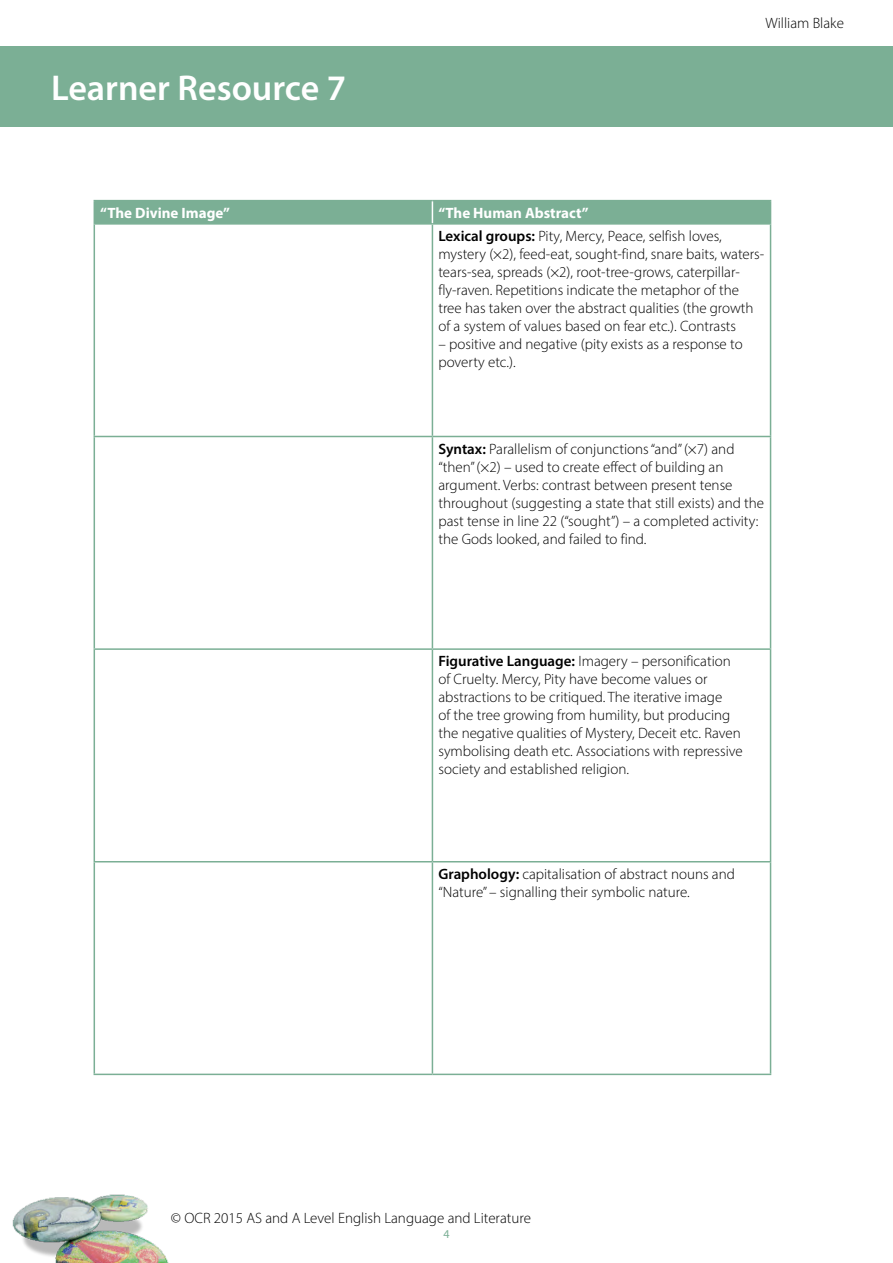
<style>
.page{position:relative;width:893px;height:1263px;background:#fff}
.page>*{position:absolute;margin:0;border:0;box-sizing:border-box;transform-origin:0 0}
.LR_H1{font:600 36px "Myriad Pro";color:#fff}
.LR_body{font:300 15px/18px "Myriad Pro";color:#000}
.TCont_TableHeading{font:700 15px "Myriad Pro";color:#fff}
.t1{font:12px "Myriad Pro";color:#7baf95}
.s1{font-weight:600}
</style>
<div class="page">
<img style="left:12px;top:1194px;width:157px;height:69px">
<div style="left:0;top:47px;width:893px;height:80px;background:#7baf95"></div>
<hr style="left:94px;top:200px;width:338px;height:1px;background:#7baf95">
<hr style="left:432px;top:200px;width:339px;height:1px;background:#7baf95">
<hr style="left:94px;top:223px;width:338px;height:2px;background:#7baf95">
<hr style="left:432px;top:223px;width:339px;height:2px;background:#7baf95">
<hr style="left:94px;top:225px;width:1px;height:211px;background:#7baf95">
<hr style="left:432px;top:225px;width:1px;height:211px;background:#7baf95">
<hr style="left:770px;top:225px;width:1px;height:211px;background:#7baf95">
<hr style="left:94px;top:436px;width:338px;height:1px;background:#7baf95">
<hr style="left:94px;top:437px;width:1px;height:211px;background:#7baf95">
<hr style="left:432px;top:436px;width:339px;height:1px;background:#7baf95">
<hr style="left:432px;top:437px;width:1px;height:211px;background:#7baf95">
<hr style="left:770px;top:437px;width:1px;height:211px;background:#7baf95">
<hr style="left:94px;top:648px;width:338px;height:2px;background:#7baf95">
<hr style="left:94px;top:650px;width:1px;height:211px;background:#7baf95">
<hr style="left:432px;top:648px;width:339px;height:2px;background:#7baf95">
<hr style="left:432px;top:650px;width:1px;height:211px;background:#7baf95">
<hr style="left:770px;top:650px;width:1px;height:211px;background:#7baf95">
<hr style="left:94px;top:861px;width:338px;height:1px;background:#7baf95">
<hr style="left:94px;top:862px;width:1px;height:211px;background:#7baf95">
<hr style="left:432px;top:861px;width:339px;height:1px;background:#7baf95">
<hr style="left:432px;top:862px;width:1px;height:211px;background:#7baf95">
<hr style="left:770px;top:862px;width:1px;height:211px;background:#7baf95">
<hr style="left:94px;top:1073px;width:338px;height:2px;background:#7baf95">
<hr style="left:432px;top:1073px;width:339px;height:2px;background:#7baf95">
<div style="left:94px;top:201px;width:677px;height:23px;background:#7baf95"></div>
<h1 class="LR_H1" style="left:51px;top:65px;width:297px">Learner Resource 7</h1>
<p class="LR_body" style="left:765px;top:14px;width:80px">William Blake</p>
<p class="TCont_TableHeading" style="left:100px;top:203px;width:131px">“The Divine Image”</p>
<p class="TCont_TableHeading" style="left:438px;top:203px;width:152px">“The Human Abstract”</p>
<p class="LR_body" style="left:438px;top:227px;width:327px"><span class="s1">Lexical groups:</span> Pity, Mercy, Peace, selfish loves, mystery (×2), feed-eat, sought-find, snare baits, waters&shy;tears-sea, spreads (×2), root-tree-grows, caterpillar&shy;fly-raven. Repetitions indicate the metaphor of the tree has taken over the abstract qualities (the growth of a system of values based on fear etc.). Contrasts</p>
<p class="LR_body" style="left:438px;top:335px;width:306px">– positive and negative (pity exists as a response to poverty etc.).</p>
<p class="LR_body" style="left:438px;top:440px;width:327px"><span class="s1">Syntax:</span> Parallelism of conjunctions “and” (×7) and “then” (×2) – used to create effect of building an argument. Verbs: contrast between present tense throughout (suggesting a state that still exists) and the past tense in line 22 (“sought”) – a completed activity: the Gods looked, and failed to find.</p>
<p class="LR_body" style="left:438px;top:652px;width:306px"><span class="s1">Figurative Language:</span> Imagery – personification of Cruelty. Mercy, Pity have become values or abstractions to be critiqued. The iterative image<br>of the tree growing from humility, but producing the negative qualities of Mystery, Deceit etc. Raven symbolising death etc. Associations with repressive society and established religion.</p>
<p class="LR_body" style="left:438px;top:865px;width:298px"><span class="s1">Graphology:</span> capitalisation of abstract nouns and “Nature” – signalling their symbolic nature.</p>
<p class="LR_body" style="left:171px;top:1209px;width:362px">© OCR 2015 AS and A Level English Language and Literature</p>
<p class="t1" style="left:443px;top:1226px;width:8px">4</p>
</div>
